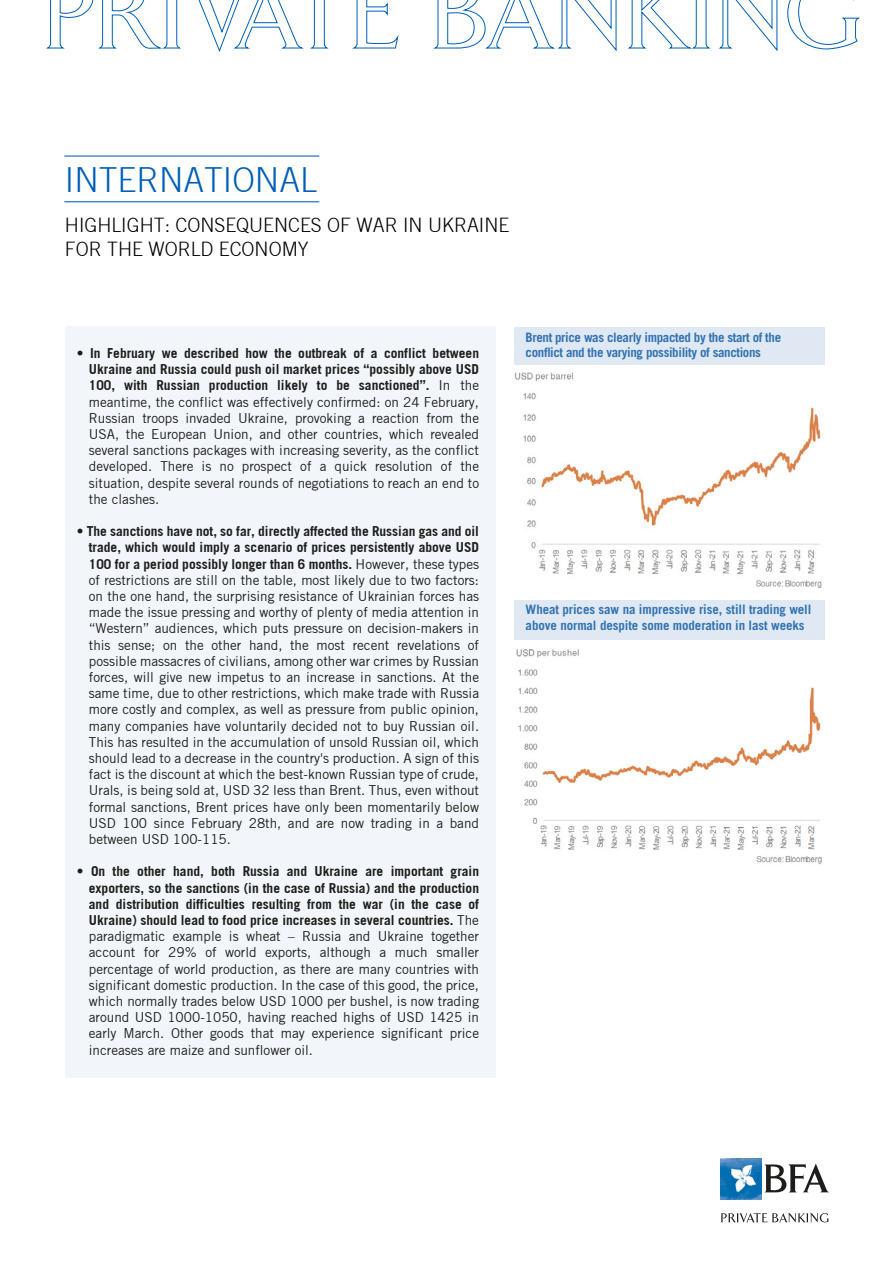
<style>
.page{position:relative;width:893px;height:1263px;background:#fff}
.page>*{position:absolute;margin:0;border:0;box-sizing:border-box;transform-origin:0 0}
.t1{font:300 33.9px "Trade Gothic";color:#005fb9}
.t2{font:300 19.5px/23.4px "Trade Gothic";color:#010101}
.t3{font:13.5px/16.2px "Trade Gothic";color:#1d1d1b;text-align:justify}
.t4{font:700 13.05px/15.6px "Trade Gothic LT Std";letter-spacing:-.01em;color:#3272b4}
.t5{font:700 13.05px/15.6px "Trade Gothic LT Std";letter-spacing:-.03em;color:#3272b4}
.s1{font-weight:700}
</style>
<div class="page">
<div style="left:65px;top:327px;width:431px;height:751px;background:#f2f6fa"></div>
<svg style="left:46px;top:0;width:353px;height:51px"></svg>
<svg style="left:433px;top:0;width:184px;height:50px"></svg>
<svg style="left:628px;top:0;width:232px;height:50px"></svg>
<svg style="left:721px;top:1213px;width:108px;height:9px"></svg>
<img style="left:720px;top:1158px;width:41px;height:41px">
<svg style="left:764px;top:1163px;width:65px;height:29px"></svg>
<hr style="left:64px;top:201px;width:255px;height:1px;background:#005fb9">
<hr style="left:64px;top:155px;width:255px;height:2px;background:#005fb9">
<div style="left:514px;top:328px;width:310px;height:37px;background:#e0e9f3"></div>
<img style="left:516px;top:649px;width:306px;height:216px">
<div style="left:514px;top:600px;width:310px;height:40px;background:#e0e9f3"></div>
<img style="left:515px;top:372px;width:307px;height:215px">
<h1 class="t1" style="left:65px;top:160px;width:253px">INTERNATIONAL</h1>
<h2 class="t2" style="left:65px;top:214px;width:446px">HIGHLIGHT: CONSEQUENCES OF WAR IN UKRAINE<br>FOR THE WORLD ECONOMY</h2>
<p class="t3" style="left:89px;top:345px;width:392px;text-indent:-12px"><span class="s1">• In February we described how the outbreak of a conflict between Ukraine and Russia could push oil market prices “possibly above USD 100, with Russian production likely to be sanctioned”.</span> In the meantime, the conflict was effectively confirmed: on 24 February, Russian troops invaded Ukraine, provoking a reaction from the USA, the European Union, and other countries, which revealed several sanctions packages with increasing severity, as the conflict developed. There is no prospect of a quick resolution of the situation, despite several rounds of negotiations to reach an end to the clashes.</p>
<p class="t3" style="left:89px;top:523px;width:392px;text-indent:-12px"><span class="s1">• The sanctions have not, so far, directly affected the Russian gas and oil trade, which would imply a scenario of prices persistently above USD 100 for a period possibly longer than 6 months.</span> However, these types of restrictions are still on the table, most likely due to two factors: on the one hand, the surprising resistance of Ukrainian forces has made the issue pressing and worthy of plenty of media attention in “Western” audiences, which puts pressure on decision-makers in this sense; on the other hand, the most recent revelations of possible massacres of civilians, among other war crimes by Russian forces, will give new impetus to an increase in sanctions. At the same time, due to other restrictions, which make trade with Russia more costly and complex, as well as pressure from public opinion, many companies have voluntarily decided not to buy Russian oil.<br>This has resulted in the accumulation of unsold Russian oil, which should lead to a decrease in the country's production. A sign of this fact is the discount at which the best-known Russian type of crude, Urals, is being sold at, USD 32 less than Brent. Thus, even without formal sanctions, Brent prices have only been momentarily below USD 100 since February 28th, and are now trading in a band between USD 100-115.</p>
<p class="t3" style="left:89px;top:863px;width:392px;text-indent:-12px"><span class="s1">• On the other hand, both Russia and Ukraine are important grain exporters, so the sanctions (in the case of Russia) and the production and distribution difficulties resulting from the war (in the case of Ukraine) should lead to food price increases in several countries.</span> The paradigmatic example is wheat – Russia and Ukraine together account for 29% of world exports, although a much smaller percentage of world production, as there are many countries with significant domestic production. In the case of this good, the price, which normally trades below USD 1000 per bushel, is now trading around USD 1000-1050, having reached highs of USD 1425 in early March. Other goods that may experience significant price increases are maize and sunflower oil.</p>
<p class="t5" style="left:526px;top:329px;width:257px">Brent price was clearly impacted by the start of the conflict and the varying possibility of sanctions</p>
<p class="t4" style="left:526px;top:601px;width:287px">Wheat prices saw na impressive rise, still trading well above normal despite some moderation in last weeks</p>
</div>
